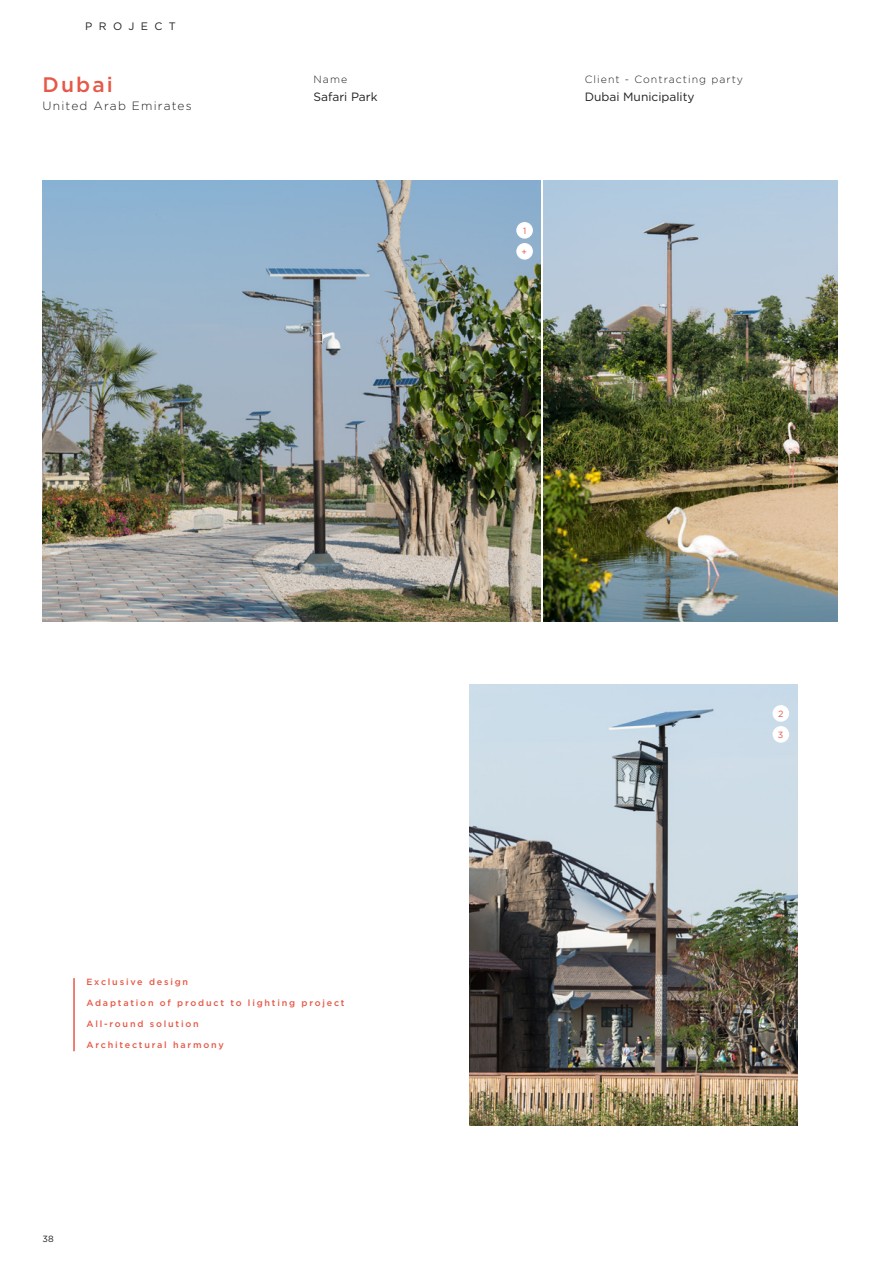
<style>
.page{position:relative;width:893px;height:1263px;background:#fff}
.page>*{position:absolute;margin:0;border:0;box-sizing:border-box;transform-origin:0 0}
.t1{font:500 21px "Gotham";letter-spacing:.1em;color:#e65847}
.t2{font:12px "Gotham";color:#231f20}
.t3{font:300 12px "Gotham";letter-spacing:.1em;color:#231f20}
.t4{font:10.8px "Gotham";letter-spacing:.6em;color:#231f20}
.t5{font:300 10.5px "Gotham";letter-spacing:.1em;color:#231f20}
.t6{font:500 9px "Gotham";letter-spacing:.2em;color:#e65847}
.t7{font:9px "Gotham";color:#e65847}
.t8{font:9px "Gotham";color:#231f20}
</style>
<div class="page">
<img style="left:544px;top:180px;width:294px;height:441px">
<img style="left:43px;top:180px;width:497px;height:441px">
<img style="left:470px;top:684px;width:327px;height:441px">
<hr style="left:73px;top:978px;width:2px;height:73px;background:#e65847">
<div style="left:516px;top:243px;width:17px;height:17px;background:#fff;border-radius:50%"></div>
<div style="left:772px;top:705px;width:17px;height:17px;background:#fff;border-radius:50%"></div>
<div style="left:516px;top:222px;width:17px;height:17px;background:#fff;border-radius:50%"></div>
<div style="left:772px;top:726px;width:17px;height:17px;background:#fff;border-radius:50%"></div>
<p class="t4" style="left:85px;top:19px;width:92px">PROJECT</p>
<p class="t1" style="left:43px;top:71px;width:72px">Dubai</p>
<p class="t3" style="left:43px;top:98px;width:151px">United Arab Emirates</p>
<p class="t5" style="left:314px;top:73px;width:35px">Name</p>
<p class="t2" style="left:314px;top:89px;width:65px">Safari Park</p>
<p class="t7" style="left:523px;top:225px;width:5px">1</p>
<p class="t7" style="left:522px;top:246px;width:7px">+</p>
<p class="t5" style="left:585px;top:73px;width:160px">Client - Contracting party</p>
<p class="t2" style="left:585px;top:89px;width:111px">Dubai Municipality</p>
<p class="t6" style="left:86px;top:976px;width:103px">Exclusive design</p>
<p class="t6" style="left:86px;top:997px;width:260px">Adaptation of product to lighting project</p>
<p class="t6" style="left:86px;top:1018px;width:114px">All-round solution</p>
<p class="t6" style="left:86px;top:1039px;width:139px">Architectural harmony</p>
<p class="t8" style="left:43px;top:1233px;width:13px">38</p>
<p class="t7" style="left:778px;top:708px;width:7px">2</p>
<p class="t7" style="left:778px;top:729px;width:7px">3</p>
</div>
